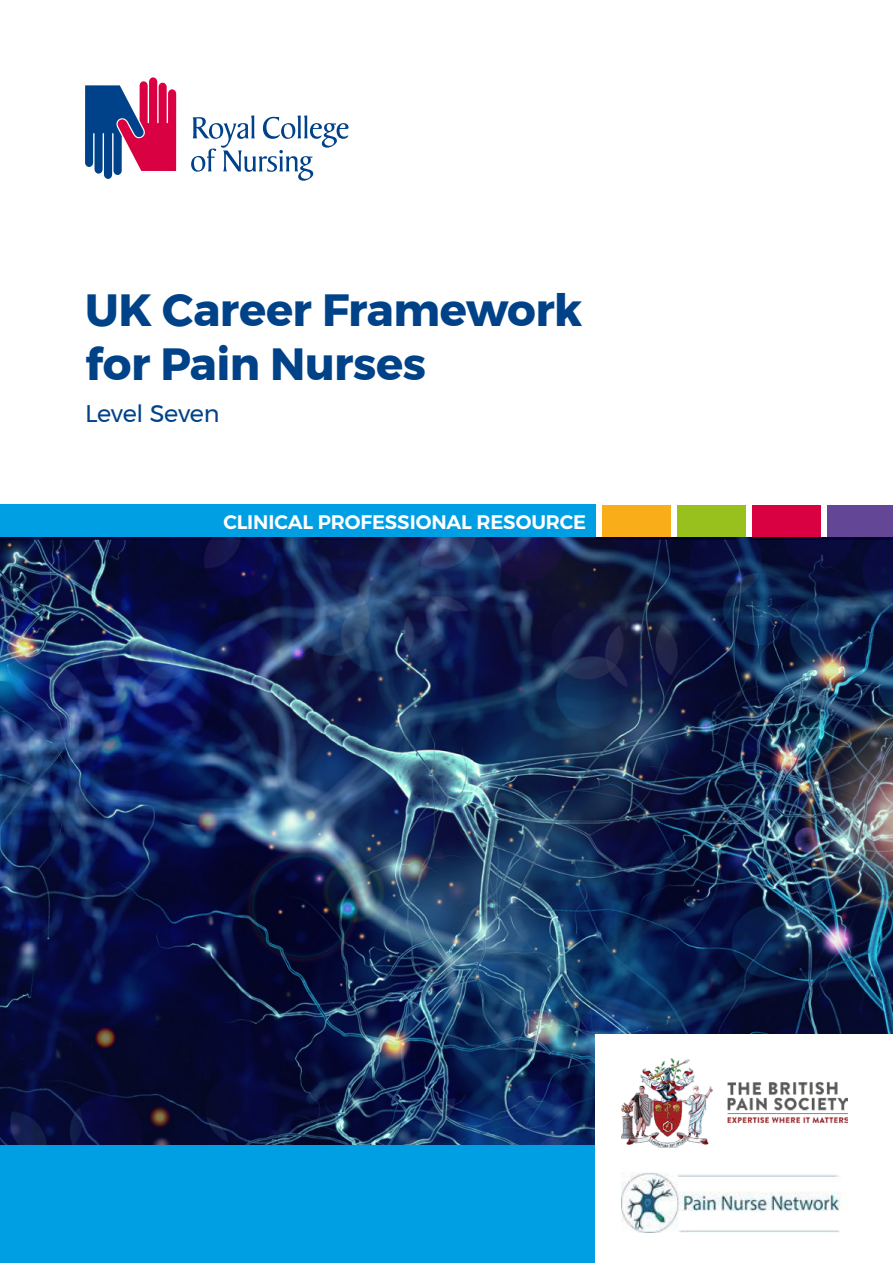
<style>
.page{position:relative;width:893px;height:1263px;background:#fff}
.page>*{position:absolute;margin:0;border:0;box-sizing:border-box;transform-origin:0 0}
.Cover_heading{font:700 45px/54px "Montserrat";letter-spacing:-.01em;color:#004288}
.t1{font:24px "Montserrat";letter-spacing:-.015em;color:#004288}
.t2{font:600 19.5px "Montserrat";letter-spacing:-.005em;color:#fff}
</style>
<div class="page">
<div style="left:0;top:505px;width:595px;height:758px;background:#009fe3"></div>
<div style="left:602px;top:505px;width:68px;height:33px;background:#f9ad18"></div>
<div style="left:677px;top:505px;width:69px;height:33px;background:#98c11e"></div>
<div style="left:753px;top:505px;width:68px;height:33px;background:#da0143"></div>
<div style="left:828px;top:505px;width:65px;height:33px;background:#634796"></div>
<svg style="left:85px;top:77px;width:91px;height:102px"></svg>
<svg style="left:191px;top:115px;width:157px;height:66px"></svg>
<img style="left:0;top:538px;width:893px;height:606px">
<div style="left:595px;top:1034px;width:298px;height:229px;background:#fff"></div>
<img style="left:621px;top:1172px;width:220px;height:60px">
<img style="left:621px;top:1059px;width:227px;height:89px">
<p class="Cover_heading" style="left:85px;top:283px;width:499px">UK Career Framework for Pain Nurses</p>
<p class="t1" style="left:85px;top:395px;width:136px">Level Seven</p>
<p class="t2" style="left:223px;top:507px;width:364px">CLINICAL PROFESSIONAL RESOURCE</p>
</div>
